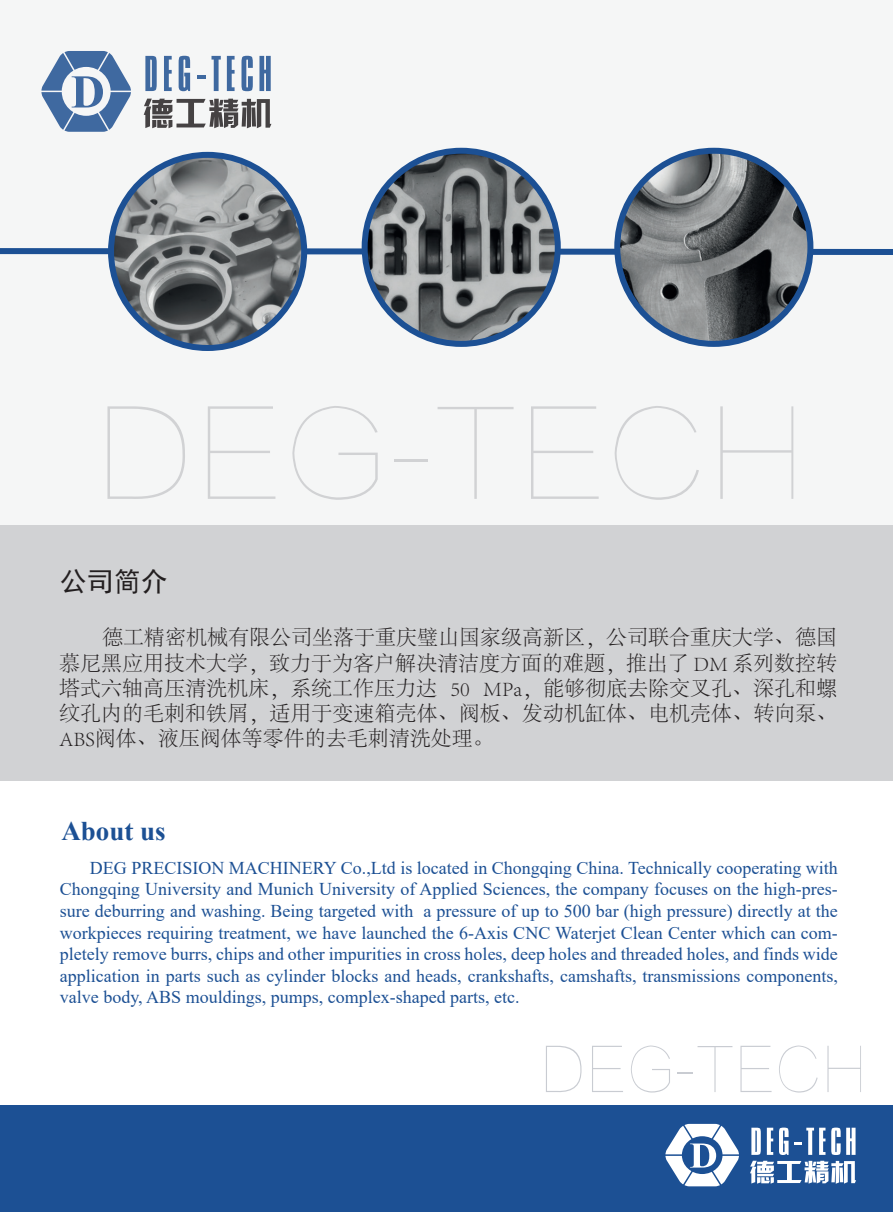
<style>
.page{position:relative;width:893px;height:1212px;background:#fff}
.page>*{position:absolute;margin:0;border:0;box-sizing:border-box;transform-origin:0 0}
.t1{font:700 27px "Times New Roman";color:#1c5094}
.t2{font:27px "Sim Hei";color:#231f20}
.t3{font:300 21px/25.2px "Adobe Song Std";color:#231f20;text-align:justify}
.t4{font:18px/21.6px "Times New Roman";color:#1c5094;text-align:justify}
</style>
<div class="page">
<div style="left:0;top:0;width:893px;height:535px;background:#f5f6f6"></div>
<div style="left:0;top:525px;width:893px;height:255px;background:#d1d2d4"></div>
<div style="left:0;top:1105px;width:893px;height:107px;background:#1c5094"></div>
<svg style="left:546px;top:1045px;width:36px;height:47px"></svg>
<svg style="left:592px;top:1046px;width:31px;height:46px"></svg>
<svg style="left:631px;top:1045px;width:39px;height:47px"></svg>
<svg style="left:678px;top:1046px;width:54px;height:46px"></svg>
<svg style="left:740px;top:1046px;width:32px;height:46px"></svg>
<svg style="left:779px;top:1045px;width:39px;height:47px"></svg>
<svg style="left:827px;top:1046px;width:34px;height:46px"></svg>
<svg style="left:751px;top:1128px;width:10px;height:27px"></svg>
<svg style="left:767px;top:1128px;width:6px;height:27px"></svg>
<svg style="left:779px;top:1127px;width:46px;height:28px"></svg>
<svg style="left:831px;top:1127px;width:24px;height:28px"></svg>
<svg style="left:750px;top:1161px;width:106px;height:23px"></svg>
<svg style="left:665px;top:1123px;width:74px;height:64px"></svg>
<svg style="left:107px;top:406px;width:78px;height:93px"></svg>
<svg style="left:208px;top:406px;width:67px;height:93px"></svg>
<svg style="left:292px;top:406px;width:86px;height:94px"></svg>
<hr style="left:395px;top:459px;width:33px;height:2px;background:#d1d2d4">
<svg style="left:438px;top:407px;width:76px;height:92px"></svg>
<svg style="left:531px;top:406px;width:68px;height:93px"></svg>
<svg style="left:615px;top:406px;width:84px;height:94px"></svg>
<svg style="left:720px;top:406px;width:73px;height:93px"></svg>
<svg style="left:0;top:245px;width:893px;height:13px"></svg>
<img style="left:365px;top:151px;width:193px;height:193px;border-radius:97px">
<div style="left:362px;top:148px;width:199px;height:199px;border:6px solid #1c5094;border-radius:50%"></div>
<img style="left:617px;top:151px;width:193px;height:192px">
<div style="left:614px;top:148px;width:199px;height:199px;border:6px solid #1c5094;border-radius:50%"></div>
<img style="left:111px;top:155px;width:193px;height:193px">
<div style="left:108px;top:152px;width:199px;height:199px;border:6px solid #1c5094;border-radius:50%"></div>
<h1 class="t2" style="left:60px;top:568px;width:110px">公司简介</h1>
<p class="t3" style="left:59px;top:626px;width:780px;text-indent:43px">德工精密机械有限公司坐落于重庆璧山国家级高新区，公司联合重庆大学、德国慕尼黑应用技术大学，致力于为客户解决清洁度方面的难题，推出了 DM 系列数控转塔式六轴高压清洗机床，系统工作压力达 50 MPa，能够彻底去除交叉孔、深孔和螺纹孔内的毛刺和铁屑，适用于变速箱壳体、阀板、发动机缸体、电机壳体、转向泵、ABS阀体、液压阀体等零件的去毛刺清洗处理。</p>
<h1 class="t1" style="left:61px;top:811px;width:106px">About us</h1>
<p class="t4" style="left:60px;top:856px;width:779px;text-indent:30px">DEG PRECISION MACHINERY Co.,Ltd is located in Chongqing China. Technically cooperating with Chongqing University and Munich University of Applied Sciences, the company focuses on the high-pres&shy;sure deburring and washing. Being targeted with a pressure of up to 500 bar (high pressure) directly at the workpieces requiring treatment, we have launched the 6-Axis CNC Waterjet Clean Center which can com&shy;pletely remove burrs, chips and other impurities in cross holes, deep holes and threaded holes, and finds wide application in parts such as cylinder blocks and heads, crankshafts, camshafts, transmissions components, valve body, ABS mouldings, pumps, complex-shaped parts, etc.</p>
</div>
